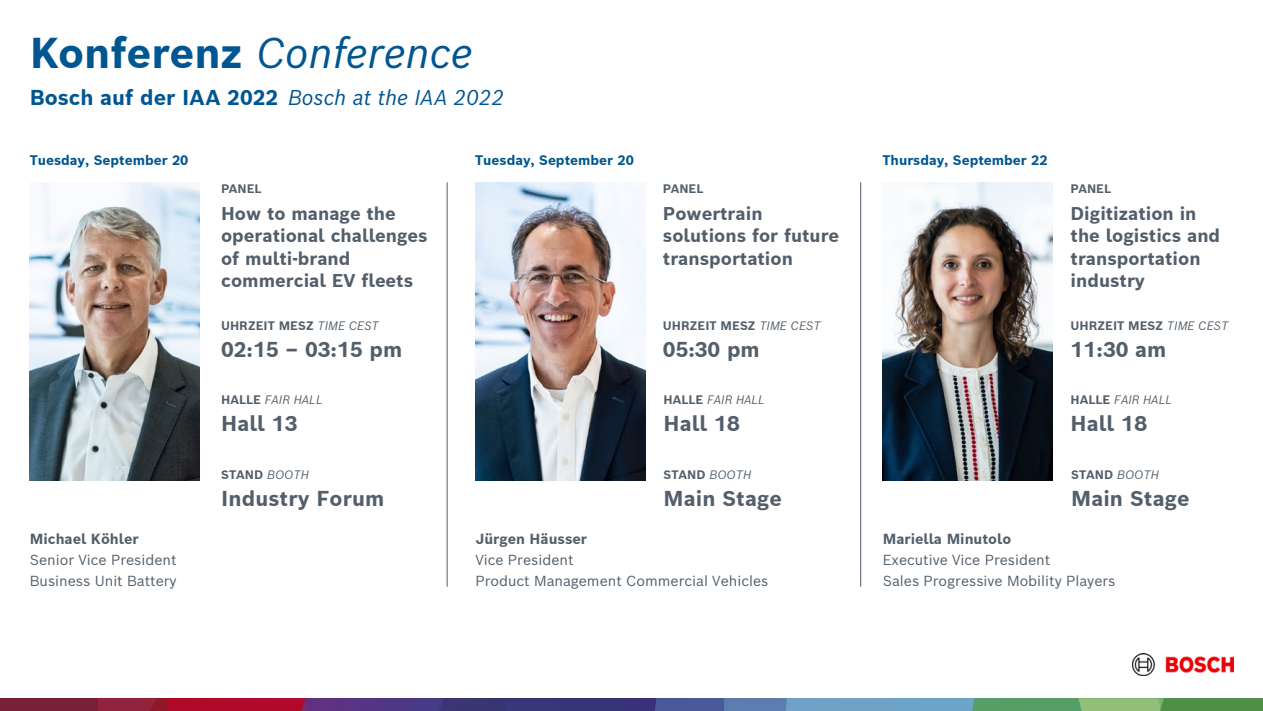
<style>
.page{position:relative;width:1263px;height:711px;background:#fff}
.page>*{position:absolute;margin:0;border:0;box-sizing:border-box;transform-origin:0 0}
.t1{font:italic 42px "Bosch Sans";color:#005691}
.t2{font:700 21px "Bosch Sans";letter-spacing:.005em;color:#525f6b}
.t3{font:700 21px "Bosch Sans";color:#005691}
.t4{font:700 18px/22.5px "Bosch Sans";color:#525f6b}
.t5{font:14.25px/21px "Bosch Sans";color:#525f6b}
.t6{font:700 14.25px "Bosch Sans";color:#525f6b}
.t7{font:700 13.5px "Bosch Sans";color:#005691}
.t8{font:700 12px "Bosch Sans";color:#525f6b}
.t9{font:italic 12px "Bosch Sans";color:#525f6b}
.s1{font-weight:700;font-style:normal}
.s2{font-weight:400;font-style:italic}
</style>
<div class="page">
<div style="left:0;top:697px;width:97px;height:13px;background:#782036"></div>
<svg style="left:97px;top:698px;width:1166px;height:12px"></svg>
<img style="left:1133px;top:653px;width:100px;height:22px">
<hr style="left:447px;top:182px;width:1px;height:404px;background:#525f6b">
<hr style="left:860px;top:182px;width:1px;height:404px;background:#525f6b">
<img style="left:883px;top:182px;width:170px;height:298px">
<img style="left:475px;top:182px;width:170px;height:298px">
<img style="left:30px;top:182px;width:170px;height:298px">
<h1 class="t1" style="left:30px;top:21px;width:444px"><span class="s1">Konferenz</span> Conference</h1>
<p class="t3" style="left:30px;top:83px;width:476px">Bosch auf der IAA 2022 <span class="s2">Bosch at the IAA 2022</span></p>
<p class="t7" style="left:475px;top:150px;width:160px">Tuesday, September 20</p>
<p class="t7" style="left:30px;top:150px;width:160px">Tuesday, September 20</p>
<p class="t7" style="left:882px;top:150px;width:167px">Thursday, September 22</p>
<p class="t8" style="left:221px;top:180px;width:42px">PANEL</p>
<p class="t4" style="left:221px;top:201px;width:208px">How to manage the operational challenges of multi-brand commercial EV fleets</p>
<p class="t8" style="left:221px;top:317px;width:159px">UHRZEIT MESZ <span class="s2">TIME CEST</span></p>
<p class="t2" style="left:221px;top:335px;width:183px">02:15 – 03:15 pm</p>
<p class="t9" style="left:221px;top:391px;width:103px"><span class="s1">HALLE</span> FAIR HALL</p>
<p class="t2" style="left:221px;top:409px;width:78px">Hall 13</p>
<p class="t8" style="left:221px;top:466px;width:89px">STAND <span class="s2">BOOTH</span></p>
<p class="t2" style="left:221px;top:483px;width:165px">Industry Forum</p>
<p class="t8" style="left:663px;top:180px;width:42px">PANEL</p>
<p class="t4" style="left:663px;top:201px;width:178px">Powertrain solutions for future transportation</p>
<p class="t8" style="left:663px;top:317px;width:159px">UHRZEIT MESZ <span class="s2">TIME CEST</span></p>
<p class="t2" style="left:663px;top:335px;width:98px">05:30 pm</p>
<p class="t9" style="left:663px;top:390px;width:103px"><span class="s1">HALLE</span> FAIR HALL</p>
<p class="t2" style="left:663px;top:409px;width:78px">Hall 18</p>
<p class="t8" style="left:663px;top:466px;width:89px">STAND <span class="s2">BOOTH</span></p>
<p class="t2" style="left:663px;top:483px;width:120px">Main Stage</p>
<p class="t8" style="left:1070px;top:180px;width:42px">PANEL</p>
<p class="t4" style="left:1070px;top:201px;width:151px">Digitization in the logistics and transportation industry</p>
<p class="t8" style="left:1070px;top:317px;width:159px">UHRZEIT MESZ <span class="s2">TIME CEST</span></p>
<p class="t2" style="left:1070px;top:335px;width:97px">11:30 am</p>
<p class="t9" style="left:1070px;top:391px;width:103px"><span class="s1">HALLE</span> FAIR HALL</p>
<p class="t2" style="left:1070px;top:409px;width:78px">Hall 18</p>
<p class="t8" style="left:1071px;top:466px;width:89px">STAND <span class="s2">BOOTH</span></p>
<p class="t2" style="left:1071px;top:483px;width:120px">Main Stage</p>
<p class="t6" style="left:30px;top:528px;width:110px">Michael Köhler</p>
<p class="t5" style="left:30px;top:548px;width:148px">Senior Vice President<br>Business Unit Battery</p>
<p class="t6" style="left:475px;top:528px;width:113px">Jürgen Häusser</p>
<p class="t5" style="left:475px;top:548px;width:295px">Vice President<br>Product Management Commercial Vehicles</p>
<p class="t6" style="left:883px;top:528px;width:130px">Mariella Minutolo</p>
<p class="t5" style="left:883px;top:548px;width:234px">Executive Vice President<br>Sales Progressive Mobility Players</p>
</div>
